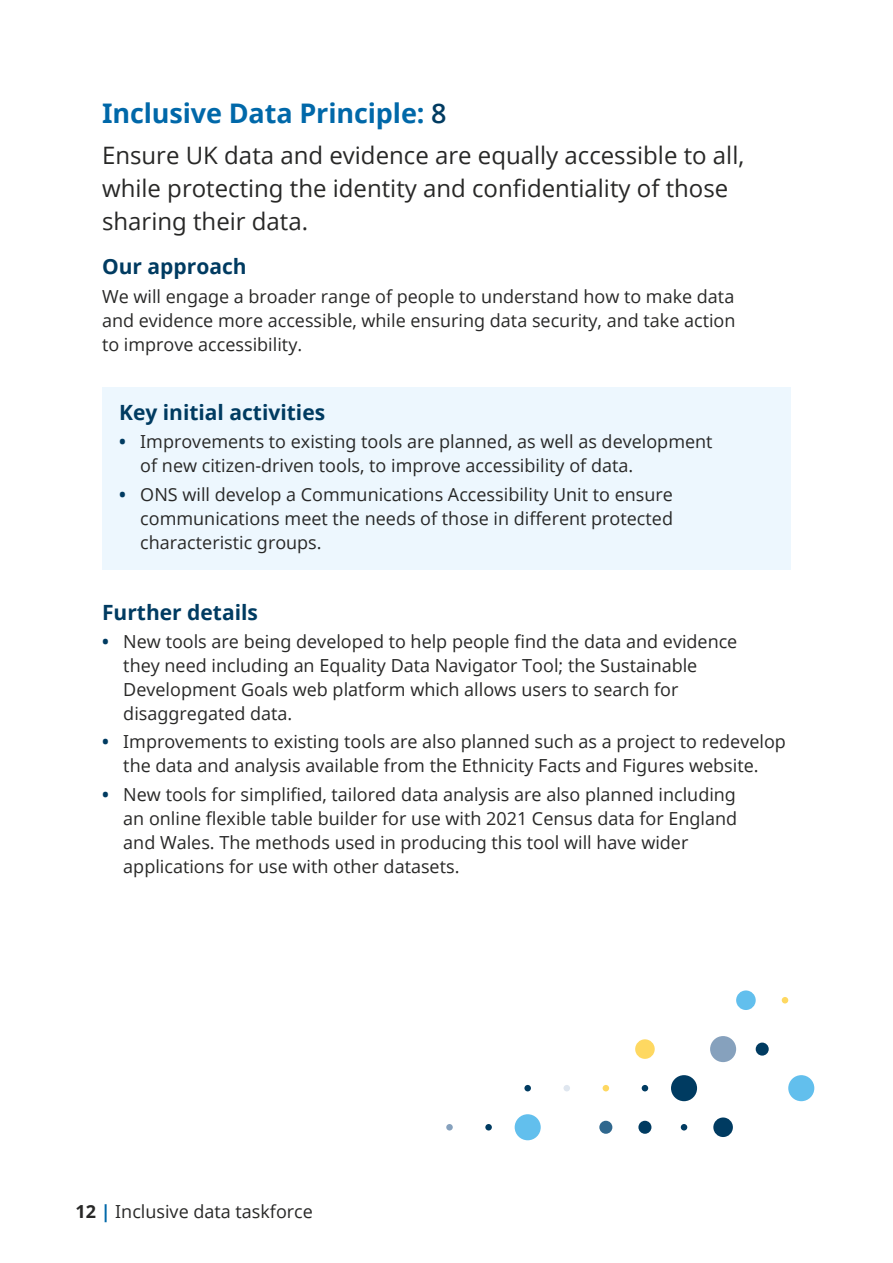
<style>
.page{position:relative;width:893px;height:1263px;background:#fff}
.page>*{position:absolute;margin:0;border:0;box-sizing:border-box;transform-origin:0 0}
.Heading_two{font:700 27px "Open Sans";letter-spacing:-.005em;color:#0068a9}
.Intro{font:24px/33px "Open Sans";color:#282827}
.Heading_three{font:700 21px "Open Sans";color:#003b61}
.Body_copy{font:18px/24px "Open Sans";color:#282827}
.s1{font-weight:600;color:#003b61}
.s2{font-weight:700;color:#003b61}
.s3{font-weight:700}
.s4{font-weight:700;color:#0068a9}
</style>
<div class="page">
<div style="left:102px;top:387px;width:689px;height:183px;background:#edf7fe"></div>
<div style="left:756px;top:1042px;width:13px;height:13px;background:#003b61;border-radius:50%"></div>
<div style="left:710px;top:1036px;width:26px;height:26px;background:#86a1bd;border-radius:50%"></div>
<div style="left:635px;top:1039px;width:20px;height:20px;background:#fed861;border-radius:50%"></div>
<div style="left:788px;top:1075px;width:26px;height:26px;background:#62bfed;border-radius:50%"></div>
<div style="left:671px;top:1075px;width:26px;height:26px;background:#003b61;border-radius:50%"></div>
<svg style="left:642px;top:1085px;width:6px;height:6px"></svg>
<svg style="left:603px;top:1085px;width:6px;height:6px"></svg>
<div style="left:563px;top:1085px;width:7px;height:6px;background:#dfe6ef;border-radius:50%"></div>
<div style="left:524px;top:1085px;width:7px;height:6px;background:#003b61;border-radius:50%"></div>
<div style="left:713px;top:1117px;width:20px;height:20px;background:#003b61;border-radius:50%"></div>
<svg style="left:681px;top:1124px;width:6px;height:6px"></svg>
<div style="left:638px;top:1121px;width:13px;height:13px;background:#003b61;border-radius:50%"></div>
<div style="left:599px;top:1121px;width:13px;height:13px;background:#30688e;border-radius:50%"></div>
<div style="left:515px;top:1114px;width:26px;height:26px;background:#62bfed;border-radius:50%"></div>
<div style="left:485px;top:1124px;width:7px;height:6px;background:#003b61;border-radius:50%"></div>
<div style="left:446px;top:1124px;width:7px;height:6px;background:#86a1bd;border-radius:50%"></div>
<div style="left:736px;top:990px;width:20px;height:20px;background:#62bfed;border-radius:50%"></div>
<svg style="left:782px;top:997px;width:6px;height:6px"></svg>
<h2 class="Heading_two" style="left:102px;top:94px;width:346px">Inclusive Data Principle: <span class="s1">8</span></h2>
<p class="Intro" style="left:102px;top:138px;width:644px">Ensure UK data and evidence are equally accessible to all, while protecting the identity and confidentiality of those sharing their data.</p>
<h3 class="Heading_three" style="left:102px;top:252px;width:146px">Our approach</h3>
<p class="Body_copy" style="left:102px;top:283px;width:635px;text-align:justify">We will engage a broader range of people to understand how to make data and evidence more accessible, while ensuring data security, and take action to improve accessibility.</p>
<h3 class="Heading_three" style="left:119px;top:398px;width:208px">Key initial activities</h3>
<p class="Body_copy" style="left:140px;top:429px;width:574px;text-indent:-21px"><span class="s2">•</span> Improvements to existing tools are planned, as well as development of new citizen-driven tools, to improve accessibility of data.</p>
<p class="Body_copy" style="left:140px;top:482px;width:534px;text-align:justify;text-indent:-21px"><span class="s2">•</span> ONS will develop a Communications Accessibility Unit to ensure communications meet the needs of those in different protected characteristic groups.</p>
<h3 class="Heading_three" style="left:102px;top:597px;width:157px">Further details</h3>
<p class="Body_copy" style="left:123px;top:629px;width:616px;text-indent:-21px"><span class="s2">•</span> New tools are being developed to help people find the data and evidence they need including an Equality Data Navigator Tool; the Sustainable Development Goals web platform which allows users to search for disaggregated data.</p>
<p class="Body_copy" style="left:102px;top:729px;width:685px;text-align:center"><span class="s2">•</span> Improvements to existing tools are also planned such as a project to redevelop the data and analysis available from the Ethnicity Facts and Figures website.</p>
<p class="Body_copy" style="left:123px;top:782px;width:615px;text-indent:-21px"><span class="s2">•</span> New tools for simplified, tailored data analysis are also planned including an online flexible table builder for use with 2021 Census data for England and Wales. The methods used in producing this tool will have wider applications for use with other datasets.</p>
<p class="Body_copy" style="left:75px;top:1199px;width:239px"><span class="s3">12</span> <span class="s4">|</span> Inclusive data taskforce</p>
</div>
